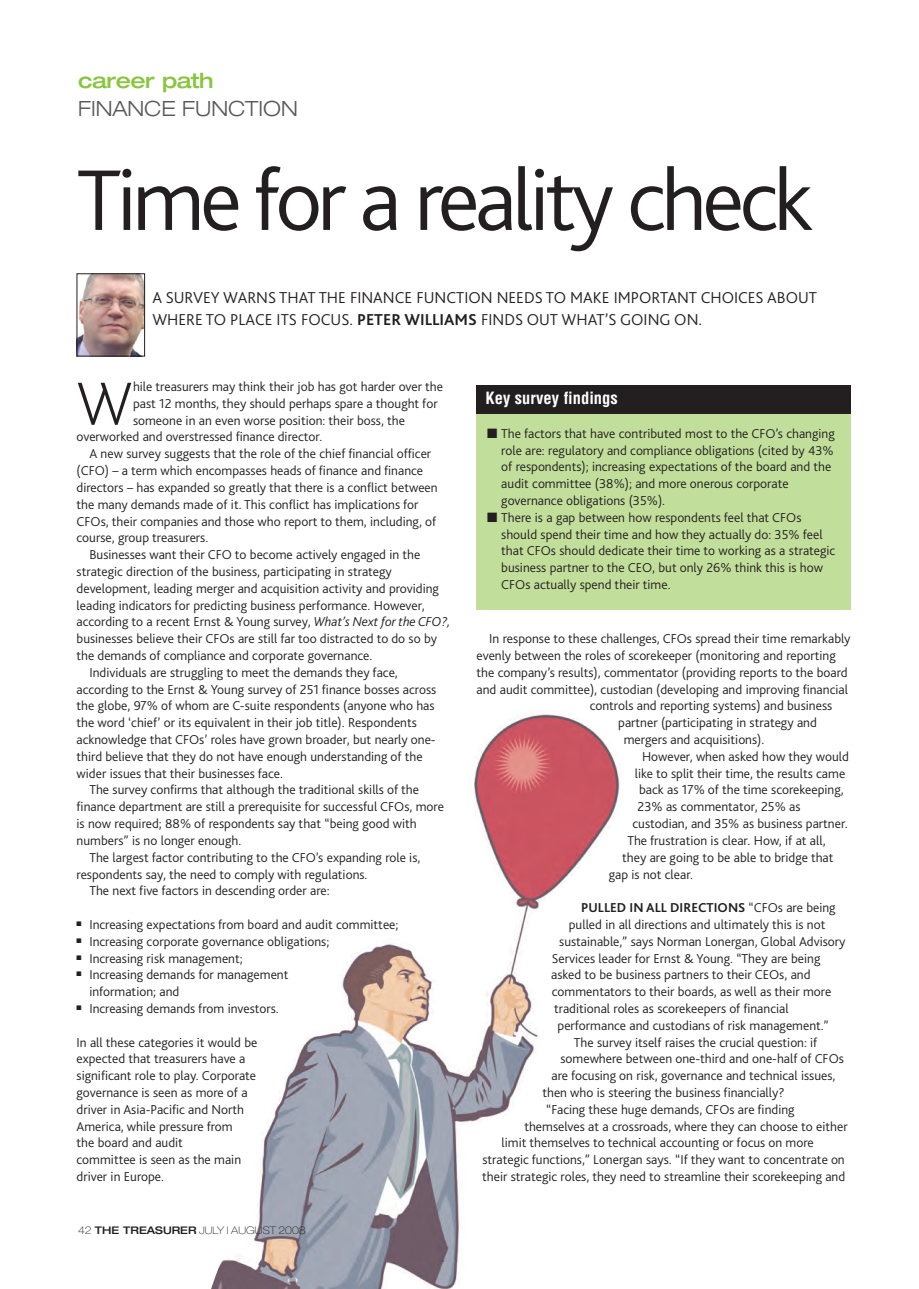
<style>
.page{position:relative;width:919px;height:1289px;background:#fff}
.page>*{position:absolute;margin:0;border:0;box-sizing:border-box;transform-origin:0 0}
.t1{font:300 90px "Bliss 2";letter-spacing:-.05em;color:#231f20}
.t2{font:200 63.6px "Bliss 2";color:#231f20}
.t3{font:300 expanded 21px "Helvetica Neue";color:#57585a}
.t4{font:500 expanded 21px "Helvetica Neue";letter-spacing:-.02em;color:#89c53f}
.t5{font:300 16.5px/22.5px "Bliss 2";color:#231f20}
.t6{font:700 condensed 16.5px "Helvetica";color:#fff}
.t7{font:300 13.5px/16.8px "Bliss 2";color:#231f20}
.t8{font:700 13.5px "Bliss 2";color:#231f20}
.t9{font:100 expanded 10.5px "Helvetica Neue";color:#231f20}
.s1{font-weight:700}
.s2{font-style:italic}
.s3{font-weight:500}
.s4{font-weight:300}
</style>
<div class="page">
<div style="left:476px;top:408px;width:374px;height:201px;background:#c2de9b"></div>
<div style="left:476px;top:385px;width:374px;height:28px;background:#231f20"></div>
<img style="left:211px;top:713px;width:410px;height:575px">
<img style="left:79px;top:275px;width:64px;height:79px">
<div style="left:77px;top:273px;width:68px;height:83px;border:1px solid #231f20"></div>
<h3 class="t4" style="left:78px;top:73px;width:137px">career path</h3>
<h3 class="t3" style="left:78px;top:101px;width:221px">FINANCE FUNCTION</h3>
<h1 class="t1" style="left:77px;top:166px;width:737px">Time for a reality check</h1>
<p class="t5" style="left:152px;top:287px;width:666px">A SURVEY WARNS THAT THE FINANCE FUNCTION NEEDS TO MAKE IMPORTANT CHOICES ABOUT<br>WHERE TO PLACE ITS FOCUS. <span class="s1">PETER WILLIAMS</span> FINDS OUT WHAT’S GOING ON.</p>
<h2 class="t2" style="left:77px;top:379px;width:57px">W</h2>
<p class="t7" style="left:133px;top:379px;width:311px">hile treasurers may think their job has got harder over the</p>
<p class="t7" style="left:133px;top:396px;width:306px">past 12 months, they should perhaps spare a thought for</p>
<p class="t7" style="left:133px;top:413px;width:273px">someone in an even worse position: their boss, the</p>
<p class="t7" style="left:77px;top:430px;width:247px">overworked and overstressed finance director.</p>
<p class="t7" style="left:89px;top:446px;width:343px">A new survey suggests that the role of the chief financial officer</p>
<p class="t7" style="left:77px;top:463px;width:348px">(CFO) – a term which encompasses heads of finance and finance</p>
<p class="t7" style="left:77px;top:480px;width:362px">directors – has expanded so greatly that there is a conflict between</p>
<p class="t7" style="left:77px;top:497px;width:343px">the many demands made of it. This conflict has implications for</p>
<p class="t7" style="left:77px;top:514px;width:361px">CFOs, their companies and those who report to them, including, of</p>
<p class="t7" style="left:77px;top:530px;width:133px">course, group treasurers.</p>
<p class="t7" style="left:89px;top:547px;width:332px">Businesses want their CFO to become actively engaged in the</p>
<p class="t7" style="left:77px;top:564px;width:317px">strategic direction of the business, participating in strategy</p>
<p class="t7" style="left:77px;top:581px;width:364px">development, leading merger and acquisition activity and providing</p>
<p class="t7" style="left:77px;top:598px;width:349px">leading indicators for predicting business performance. However,</p>
<p class="t7" style="left:77px;top:614px;width:375px">according to a recent Ernst &amp; Young survey, <span class="s2">What’s Next for the CFO?,</span></p>
<p class="t7" style="left:77px;top:631px;width:362px">businesses believe their CFOs are still far too distracted to do so by</p>
<p class="t7" style="left:77px;top:648px;width:297px">the demands of compliance and corporate governance.</p>
<p class="t7" style="left:89px;top:665px;width:310px">Individuals are struggling to meet the demands they face,</p>
<p class="t7" style="left:77px;top:682px;width:361px">according to the Ernst &amp; Young survey of 251 finance bosses across</p>
<p class="t7" style="left:77px;top:698px;width:359px">the globe, 97% of whom are C-suite respondents (anyone who has</p>
<p class="t7" style="left:77px;top:715px;width:342px">the word ‘chief’ or its equivalent in their job title). Respondents</p>
<p class="t7" style="left:77px;top:732px;width:360px">acknowledge that CFOs’ roles have grown broader, but nearly one-</p>
<p class="t7" style="left:77px;top:749px;width:347px">third believe that they do not have enough understanding of the</p>
<p class="t7" style="left:77px;top:766px;width:208px">wider issues that their businesses face.</p>
<p class="t7" style="left:89px;top:782px;width:331px">The survey confirms that although the traditional skills of the</p>
<p class="t7" style="left:77px;top:799px;width:369px">finance department are still a prerequisite for successful CFOs, more</p>
<p class="t7" style="left:77px;top:816px;width:341px">is now required; 88% of respondents say that “being good with</p>
<p class="t7" style="left:77px;top:833px;width:166px">numbers” is no longer enough.</p>
<p class="t7" style="left:89px;top:850px;width:332px">The largest factor contributing to the CFO’s expanding role is,</p>
<p class="t7" style="left:77px;top:866px;width:292px">respondents say, the need to comply with regulations.</p>
<p class="t7" style="left:89px;top:883px;width:242px">The next five factors in descending order are:</p>
<p class="t7" style="left:77px;top:917px;width:323px">■ Increasing expectations from board and audit committee;</p>
<p class="t7" style="left:77px;top:934px;width:254px">■ Increasing corporate governance obligations;</p>
<p class="t7" style="left:77px;top:950px;width:168px">■ Increasing risk management;</p>
<p class="t7" style="left:89px;top:967px;width:200px;text-indent:-13px">■ Increasing demands for management information; and</p>
<p class="t7" style="left:77px;top:1001px;width:204px">■ Increasing demands from investors.</p>
<p class="t7" style="left:77px;top:1034px;width:182px">In all these categories it would be expected that treasurers have a significant role to play. Corporate governance is seen as more of a driver in Asia-Pacific and North<br>America, while pressure from<br>the board and audit<br>committee is seen as the main driver in Europe.</p>
<p class="t9" style="left:78px;top:1226px;width:229px">42 <span class="s3">THE TREASURER</span> JULY I AUGUST 2008</p>
<p class="t6" style="left:485px;top:391px;width:134px">Key survey findings</p>
<p class="t7" style="left:501px;top:426px;width:335px;text-indent:-14px">■ The factors that have contributed most to the CFO’s changing role are: regulatory and compliance obligations (cited by 43% of respondents); increasing expectations of the board and the audit committee (38%); and more onerous corporate governance obligations (35%).</p>
<p class="t7" style="left:501px;top:510px;width:335px;text-indent:-14px">■ There is a gap between how respondents feel that CFOs should spend their time and how they actually do: 35% feel that CFOs should dedicate their time to working as a strategic business partner to the CEO, but only 26% think this is how CFOs actually spend their time.</p>
<p class="t7" style="left:489px;top:631px;width:363px">In response to these challenges, CFOs spread their time remarkably</p>
<p class="t7" style="left:476px;top:648px;width:361px">evenly between the roles of scorekeeper (monitoring and reporting</p>
<p class="t7" style="left:476px;top:665px;width:372px">the company’s results), commentator (providing reports to the board</p>
<p class="t7" style="left:476px;top:682px;width:373px">and audit committee), custodian (developing and improving financial</p>
<p class="t7" style="left:589px;top:698px;width:244px">controls and reporting systems) and business</p>
<p class="t7" style="left:618px;top:715px;width:200px">partner (participating in strategy and</p>
<p class="t7" style="left:623px;top:732px;width:142px">mergers and acquisitions).</p>
<p class="t7" style="left:642px;top:749px;width:208px">However, when asked how they would</p>
<p class="t7" style="left:634px;top:766px;width:212px">like to split their time, the results came</p>
<p class="t7" style="left:639px;top:782px;width:206px">back as 17% of the time scorekeeping,</p>
<p class="t7" style="left:637px;top:799px;width:164px">23% as commentator, 25% as</p>
<p class="t7" style="left:632px;top:816px;width:217px">custodian, and 35% as business partner.</p>
<p class="t7" style="left:627px;top:833px;width:200px">The frustration is clear. How, if at all,</p>
<p class="t7" style="left:622px;top:850px;width:213px">they are going to be able to bridge that</p>
<p class="t7" style="left:608px;top:866px;width:86px">gap is not clear.</p>
<p class="t8" style="left:581px;top:902px;width:256px">PULLED IN ALL DIRECTIONS <span class="s4">“CFOs are being</span></p>
<p class="t7" style="left:569px;top:917px;width:258px">pulled in all directions and ultimately this is not</p>
<p class="t7" style="left:559px;top:934px;width:288px">sustainable,” says Norman Lonergan, Global Advisory</p>
<p class="t7" style="left:552px;top:950px;width:270px">Services leader for Ernst &amp; Young. “They are being</p>
<p class="t7" style="left:551px;top:967px;width:261px">asked to be business partners to their CEOs, and</p>
<p class="t7" style="left:552px;top:984px;width:281px">commentators to their boards, as well as their more</p>
<p class="t7" style="left:554px;top:1001px;width:236px">traditional roles as scorekeepers of financial</p>
<p class="t7" style="left:557px;top:1018px;width:273px">performance and custodians of risk management.”</p>
<p class="t7" style="left:574px;top:1034px;width:245px">The survey itself raises the crucial question: if</p>
<p class="t7" style="left:560px;top:1051px;width:285px">somewhere between one-third and one-half of CFOs</p>
<p class="t7" style="left:551px;top:1068px;width:285px">are focusing on risk, governance and technical issues,</p>
<p class="t7" style="left:542px;top:1085px;width:243px">then who is steering the business financially?</p>
<p class="t7" style="left:546px;top:1102px;width:250px">“Facing these huge demands, CFOs are finding</p>
<p class="t7" style="left:524px;top:1118px;width:325px">themselves at a crossroads, where they can choose to either</p>
<p class="t7" style="left:501px;top:1135px;width:314px">limit themselves to technical accounting or focus on more</p>
<p class="t7" style="left:482px;top:1152px;width:364px">strategic functions,” Lonergan says. “If they want to concentrate on</p>
<p class="t7" style="left:482px;top:1169px;width:364px">their strategic roles, they need to streamline their scorekeeping and</p>
</div>
